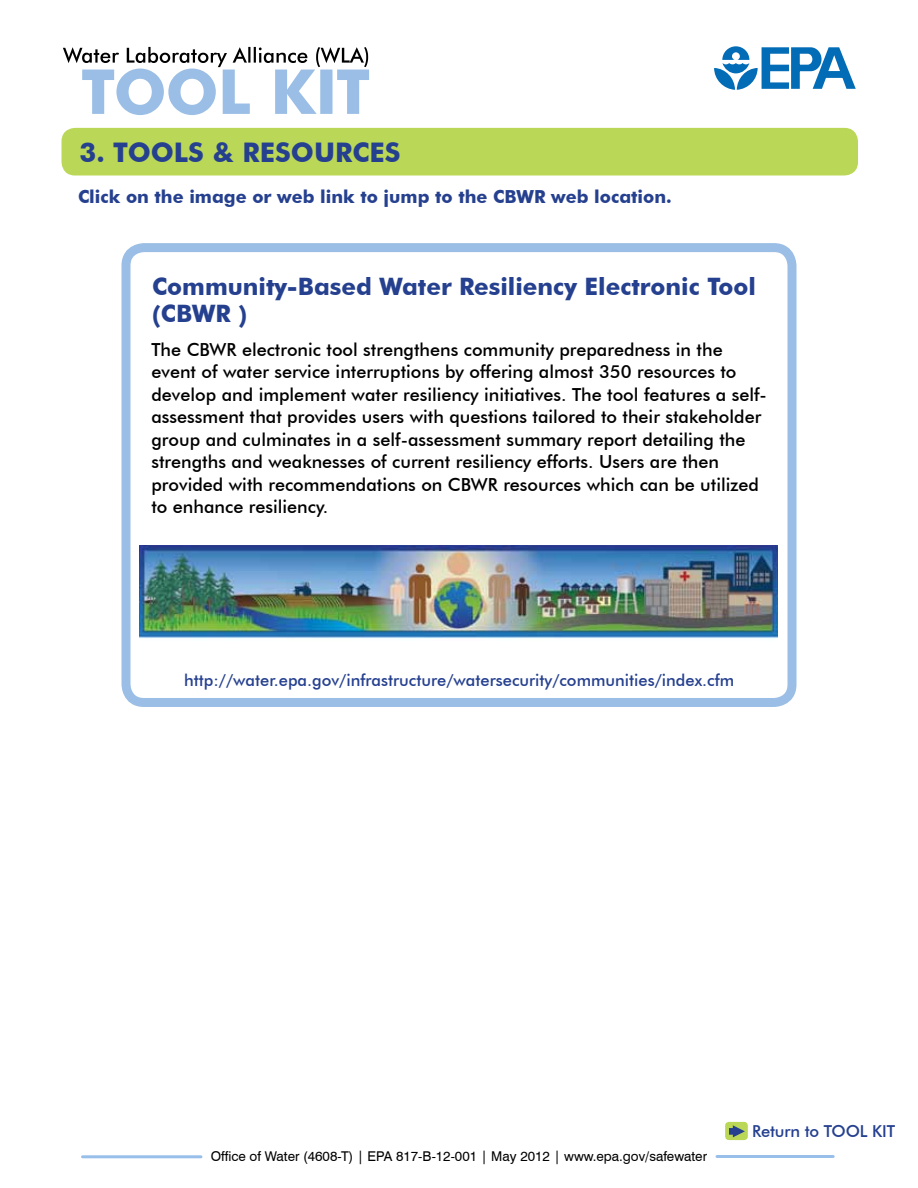
<style>
.page{position:relative;width:918px;height:1188px;background:#fff}
.page>*{position:absolute;margin:0;border:0;box-sizing:border-box;transform-origin:0 0}
.t1{font:700 27px "Futura BT";color:#25408f}
.t2{font:700 24px/27px "Futura BT";color:#25408f}
.t3{font:500 18px/22.5px "Futura BT";color:#000}
.t4{font:700 18px "Futura BT";color:#25408f}
.t5{font:500 16.5px "Futura BT";color:#25408f}
.t6{font:13.5px "Swiss 721 BT";color:#000}
</style>
<div class="page">
<div style="left:122px;top:243px;width:674px;height:464px;border:9px solid #9abee5;border-radius:18px"></div>
<hr style="left:82px;top:1155px;width:119px;height:3px;background:#98bfea">
<hr style="left:717px;top:1155px;width:116px;height:3px;background:#98bfea">
<svg style="left:63px;top:47px;width:306px;height:68px"></svg>
<svg style="left:714px;top:46px;width:142px;height:44px"></svg>
<div style="left:62px;top:128px;width:796px;height:48px;background:#bad757;border-radius:14px"></div>
<img style="left:140px;top:545px;width:638px;height:94px">
<div style="left:725px;top:1122px;width:23px;height:18px;background:#bad757;border-radius:4px"></div>
<svg style="left:729px;top:1125px;width:16px;height:12px"></svg>
<p class="t1" style="left:80px;top:136px;width:322px">3. TOOLS &amp; RESOURCES</p>
<p class="t4" style="left:78px;top:185px;width:595px">Click on the image or web link to jump to the CBWR web location.</p>
<h2 class="t2" style="left:152px;top:273px;width:605px">Community-Based Water Resiliency Electronic Tool (CBWR )</h2>
<p class="t3" style="left:152px;top:338px;width:617px">The CBWR electronic tool strengthens community preparedness in the event of water service interruptions by offering almost 350 resources to develop and implement water resiliency initiatives. The tool features a self&shy;assessment that provides users with questions tailored to their stakeholder group and culminates in a self-assessment summary report detailing the strengths and weaknesses of current resiliency efforts. Users are then provided with recommendations on CBWR resources which can be utilized to enhance resiliency.</p>
<p class="t5" style="left:184px;top:670px;width:551px">http://water.epa.gov/infrastructure/watersecurity/communities/index.cfm</p>
<p class="t6" style="left:211px;top:1148px;width:498px">Office of Water (4608-T) | EPA 817-B-12-001 | May 2012 | www.epa.gov/safewater</p>
<p class="t5" style="left:752px;top:1121px;width:144px">Return to TOOL KIT</p>
</div>
